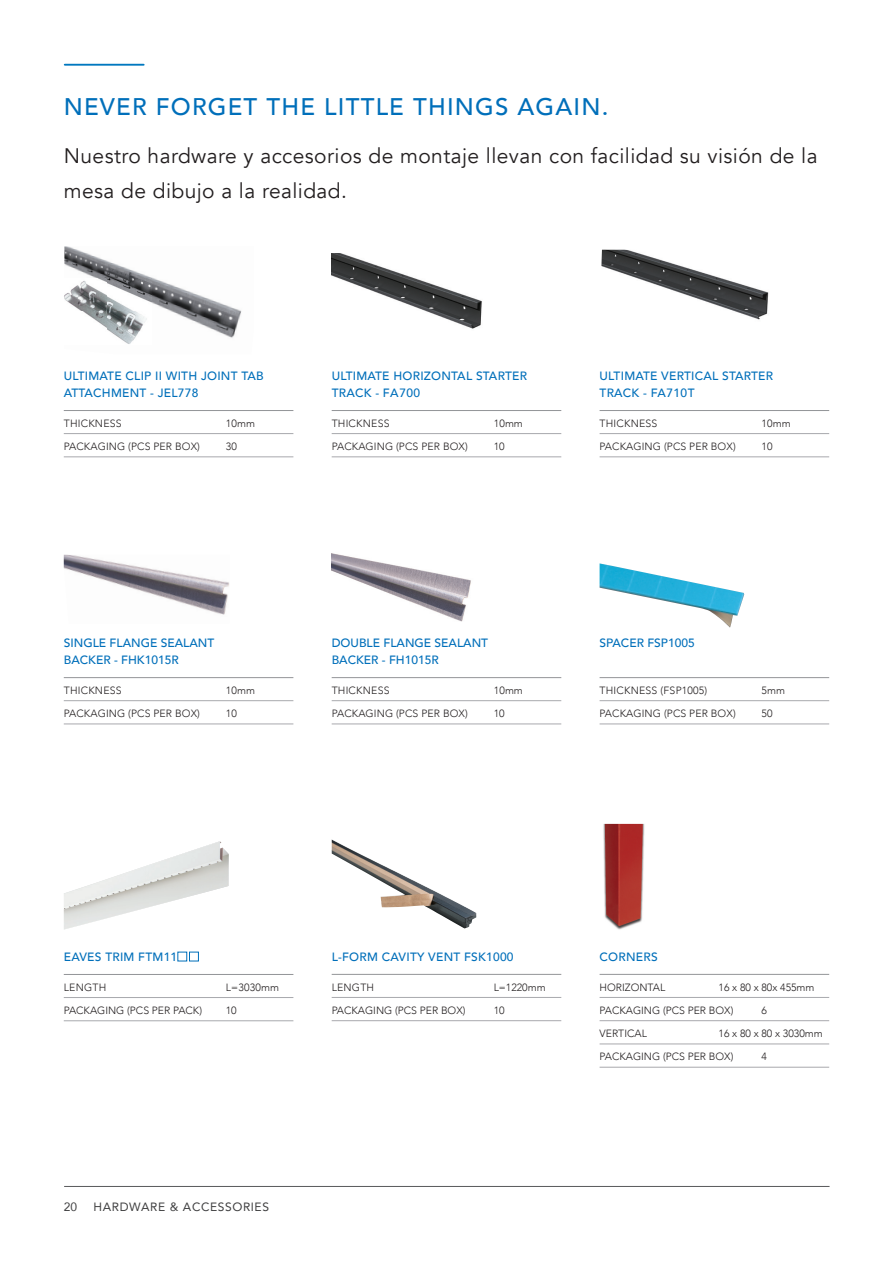
<style>
.page{position:relative;width:893px;height:1263px;background:#fff}
.page>*{position:absolute;margin:0;border:0;box-sizing:border-box;transform-origin:0 0}
.t1{font:500 24px "Avenir";letter-spacing:.05em;color:#006fba}
.t2{font:21px/34.5px "Avenir";letter-spacing:.02em;color:#231f20}
.t3{font:500 12px/16.5px "Avenir";letter-spacing:.02em;color:#006fba}
.t4{font:500 12px/16.5px "Avenir";color:#006fba}
.t5{font:12px "Avenir";letter-spacing:.05em;color:#3e3e3f}
.t6{font:300 10.5px "Avenir";letter-spacing:.01em;color:#231f20}
</style>
<div class="page">
<hr style="left:64px;top:1186px;width:765px;height:1px;background:#57585a">
<hr style="left:65px;top:64px;width:79px;height:2px;background:#0078bf">
<img style="left:332px;top:253px;width:150px;height:76px">
<hr style="left:332px;top:410px;width:229px;height:1px;background:#939598">
<hr style="left:332px;top:433px;width:229px;height:1px;background:#a8a9ad">
<hr style="left:332px;top:457px;width:229px;height:1px;background:#a8a9ad">
<hr style="left:332px;top:677px;width:229px;height:1px;background:#939598">
<hr style="left:332px;top:700px;width:229px;height:1px;background:#a8a9ad">
<hr style="left:332px;top:724px;width:229px;height:1px;background:#a8a9ad">
<hr style="left:64px;top:677px;width:229px;height:1px;background:#939598">
<hr style="left:64px;top:700px;width:229px;height:1px;background:#a8a9ad">
<hr style="left:64px;top:724px;width:229px;height:1px;background:#a8a9ad">
<hr style="left:600px;top:410px;width:229px;height:1px;background:#939598">
<hr style="left:600px;top:433px;width:229px;height:1px;background:#a8a9ad">
<hr style="left:600px;top:457px;width:229px;height:1px;background:#a8a9ad">
<img style="left:600px;top:563px;width:144px;height:64px">
<hr style="left:600px;top:677px;width:229px;height:1px;background:#939598">
<hr style="left:600px;top:700px;width:229px;height:1px;background:#a8a9ad">
<hr style="left:600px;top:724px;width:229px;height:1px;background:#a8a9ad">
<img style="left:64px;top:555px;width:165px;height:60px">
<img style="left:603px;top:824px;width:42px;height:106px">
<hr style="left:600px;top:974px;width:229px;height:1px;background:#939598">
<hr style="left:600px;top:997px;width:229px;height:1px;background:#a8a9ad">
<hr style="left:600px;top:1020px;width:229px;height:1px;background:#a8a9ad">
<hr style="left:600px;top:1044px;width:229px;height:1px;background:#a8a9ad">
<hr style="left:600px;top:1067px;width:229px;height:1px;background:#a8a9ad">
<img style="left:332px;top:553px;width:139px;height:69px">
<img style="left:601px;top:250px;width:168px;height:70px">
<hr style="left:64px;top:410px;width:229px;height:1px;background:#939598">
<hr style="left:64px;top:433px;width:229px;height:1px;background:#a8a9ad">
<hr style="left:64px;top:457px;width:229px;height:1px;background:#a8a9ad">
<hr style="left:64px;top:974px;width:229px;height:1px;background:#939598">
<hr style="left:64px;top:997px;width:229px;height:1px;background:#a8a9ad">
<hr style="left:64px;top:1020px;width:229px;height:1px;background:#a8a9ad">
<div style="left:189px;top:952px;width:10px;height:9px;border:1px solid #006fba"></div>
<img style="left:64px;top:841px;width:165px;height:88px">
<hr style="left:332px;top:974px;width:229px;height:1px;background:#939598">
<hr style="left:332px;top:997px;width:229px;height:1px;background:#a8a9ad">
<hr style="left:332px;top:1020px;width:229px;height:1px;background:#a8a9ad">
<img style="left:332px;top:853px;width:144px;height:75px">
<img style="left:64px;top:246px;width:178px;height:92px">
<img style="left:64px;top:278px;width:88px;height:66px">
<h1 class="t1" style="left:64px;top:86px;width:546px">NEVER FORGET THE LITTLE THINGS AGAIN.</h1>
<h2 class="t2" style="left:64px;top:139px;width:755px">Nuestro hardware y accesorios de montaje llevan con facilidad su visión de la mesa de dibujo a la realidad.</h2>
<p class="t3" style="left:64px;top:367px;width:201px">ULTIMATE CLIP II WITH JOINT TAB<br>ATTACHMENT - JEL778</p>
<p class="t6" style="left:64px;top:417px;width:59px">THICKNESS</p>
<p class="t6" style="left:226px;top:417px;width:31px">10mm</p>
<p class="t6" style="left:64px;top:440px;width:138px">PACKAGING (PCS PER BOX)</p>
<p class="t6" style="left:226px;top:440px;width:13px">30</p>
<p class="t3" style="left:332px;top:367px;width:197px">ULTIMATE HORIZONTAL STARTER<br>TRACK - FA700</p>
<p class="t6" style="left:332px;top:417px;width:59px">THICKNESS</p>
<p class="t6" style="left:494px;top:417px;width:31px">10mm</p>
<p class="t6" style="left:332px;top:440px;width:138px">PACKAGING (PCS PER BOX)</p>
<p class="t6" style="left:494px;top:440px;width:13px">10</p>
<p class="t3" style="left:600px;top:367px;width:175px">ULTIMATE VERTICAL STARTER<br>TRACK - FA710T</p>
<p class="t6" style="left:600px;top:417px;width:59px">THICKNESS</p>
<p class="t6" style="left:762px;top:417px;width:31px">10mm</p>
<p class="t6" style="left:600px;top:440px;width:138px">PACKAGING (PCS PER BOX)</p>
<p class="t6" style="left:762px;top:440px;width:13px">10</p>
<p class="t4" style="left:64px;top:634px;width:152px">SINGLE FLANGE SEALANT<br>BACKER - FHK1015R</p>
<p class="t6" style="left:64px;top:684px;width:59px">THICKNESS</p>
<p class="t6" style="left:226px;top:684px;width:31px">10mm</p>
<p class="t6" style="left:64px;top:707px;width:138px">PACKAGING (PCS PER BOX)</p>
<p class="t6" style="left:226px;top:707px;width:13px">10</p>
<p class="t4" style="left:332px;top:634px;width:158px">DOUBLE FLANGE SEALANT<br>BACKER - FH1015R</p>
<p class="t6" style="left:332px;top:684px;width:59px">THICKNESS</p>
<p class="t6" style="left:494px;top:684px;width:31px">10mm</p>
<p class="t6" style="left:332px;top:707px;width:138px">PACKAGING (PCS PER BOX)</p>
<p class="t6" style="left:494px;top:707px;width:13px">10</p>
<p class="t4" style="left:600px;top:634px;width:97px">SPACER FSP1005</p>
<p class="t6" style="left:600px;top:684px;width:109px">THICKNESS (FSP1005)</p>
<p class="t6" style="left:762px;top:684px;width:25px">5mm</p>
<p class="t6" style="left:600px;top:707px;width:138px">PACKAGING (PCS PER BOX)</p>
<p class="t6" style="left:762px;top:707px;width:13px">50</p>
<p class="t3" style="left:64px;top:947px;width:115px">EAVES TRIM FTM11</p>
<p class="t6" style="left:64px;top:981px;width:44px">LENGTH</p>
<p class="t6" style="left:226px;top:981px;width:55px">L=3030mm</p>
<p class="t6" style="left:64px;top:1004px;width:140px">PACKAGING (PCS PER PACK)</p>
<p class="t6" style="left:226px;top:1004px;width:12px">10</p>
<p class="t3" style="left:332px;top:947px;width:183px">L-FORM CAVITY VENT FSK1000</p>
<p class="t6" style="left:332px;top:981px;width:44px">LENGTH</p>
<p class="t6" style="left:494px;top:981px;width:53px">L=1220mm</p>
<p class="t6" style="left:332px;top:1004px;width:135px">PACKAGING (PCS PER BOX)</p>
<p class="t6" style="left:494px;top:1004px;width:12px">10</p>
<p class="t3" style="left:600px;top:947px;width:60px">CORNERS</p>
<p class="t6" style="left:600px;top:981px;width:67px">HORIZONTAL</p>
<p class="t6" style="left:719px;top:981px;width:97px">16 x 80 x 80x 455mm</p>
<p class="t6" style="left:600px;top:1004px;width:135px">PACKAGING (PCS PER BOX)</p>
<p class="t6" style="left:762px;top:1004px;width:7px">6</p>
<p class="t6" style="left:600px;top:1027px;width:49px">VERTICAL</p>
<p class="t6" style="left:719px;top:1027px;width:106px">16 x 80 x 80 x 3030mm</p>
<p class="t6" style="left:600px;top:1050px;width:135px">PACKAGING (PCS PER BOX)</p>
<p class="t6" style="left:762px;top:1050px;width:7px">4</p>
<p class="t5" style="left:64px;top:1198px;width:15px">20</p>
<p class="t5" style="left:94px;top:1197px;width:177px">HARDWARE &amp; ACCESSORIES</p>
</div>
